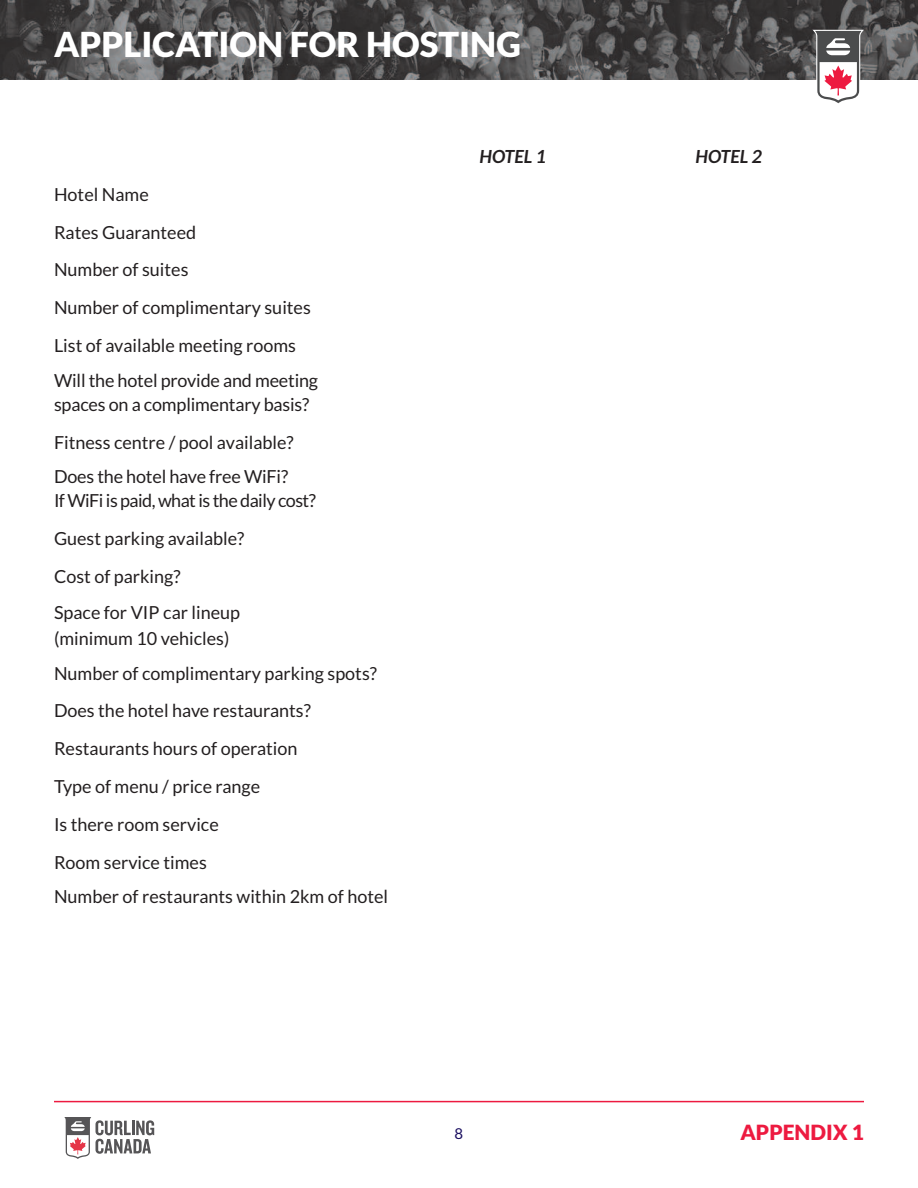
<style>
.page{position:relative;width:918px;height:1188px;background:#fff}
.page>*{position:absolute;margin:0;border:0;box-sizing:border-box;transform-origin:0 0}
.t1{font:900 34.5px "Lato";color:#fff}
.t2{font:900 21px "Lato";color:#ed1a40}
.t3{font:18px/37.8px "Lato";color:#231f20}
.t4{font:italic 700 18px "Lato";color:#231f20}
.t5{font:15px "Lato";color:#1a0e60}
</style>
<div class="page">
<img style="left:0;top:0;width:918px;height:80px">
<svg style="left:64px;top:1117px;width:90px;height:42px"></svg>
<hr style="left:54px;top:1101px;width:810px;height:1px;background:#ed1a40">
<svg style="left:813px;top:30px;width:51px;height:74px"></svg>
<h1 class="t1" style="left:54px;top:25px;width:468px">APPLICATION FOR HOSTING</h1>
<p class="t3" style="left:54px;top:176px;width:258px">Hotel Name<br>Rates Guaranteed<br>Number of suites<br>Number of complimentary suites<br>List of available meeting rooms</p>
<p class="t3" style="left:54px;top:369px;width:266px;line-height:24px">Will the hotel provide and meeting spaces on a complimentary basis?</p>
<p class="t3" style="left:54px;top:425px;width:241px;line-height:34.8px">Fitness centre / pool available?<br>Does the hotel have free WiFi?</p>
<p class="t3" style="left:54px;top:482px;width:263px;line-height:37.3px">If WiFi is paid, what is the daily cost?<br>Guest parking available?<br>Cost of parking?<br>Space for VIP car lineup</p>
<p class="t3" style="left:54px;top:621px;width:324px;line-height:34.8px">(minimum 10 vehicles)<br>Number of complimentary parking spots?</p>
<p class="t3" style="left:54px;top:692px;width:258px">Does the hotel have restaurants?<br>Restaurants hours of operation<br>Type of menu / price range<br>Is there room service<br>Room service times</p>
<p class="t3" style="left:54px;top:878px;width:336px">Number of restaurants within 2km of hotel</p>
<p class="t4" style="left:480px;top:146px;width:68px">HOTEL 1</p>
<p class="t4" style="left:696px;top:146px;width:68px">HOTEL 2</p>
<p class="t5" style="left:455px;top:1125px;width:10px">8</p>
<p class="t2" style="left:740px;top:1121px;width:125px">APPENDIX 1</p>
</div>
